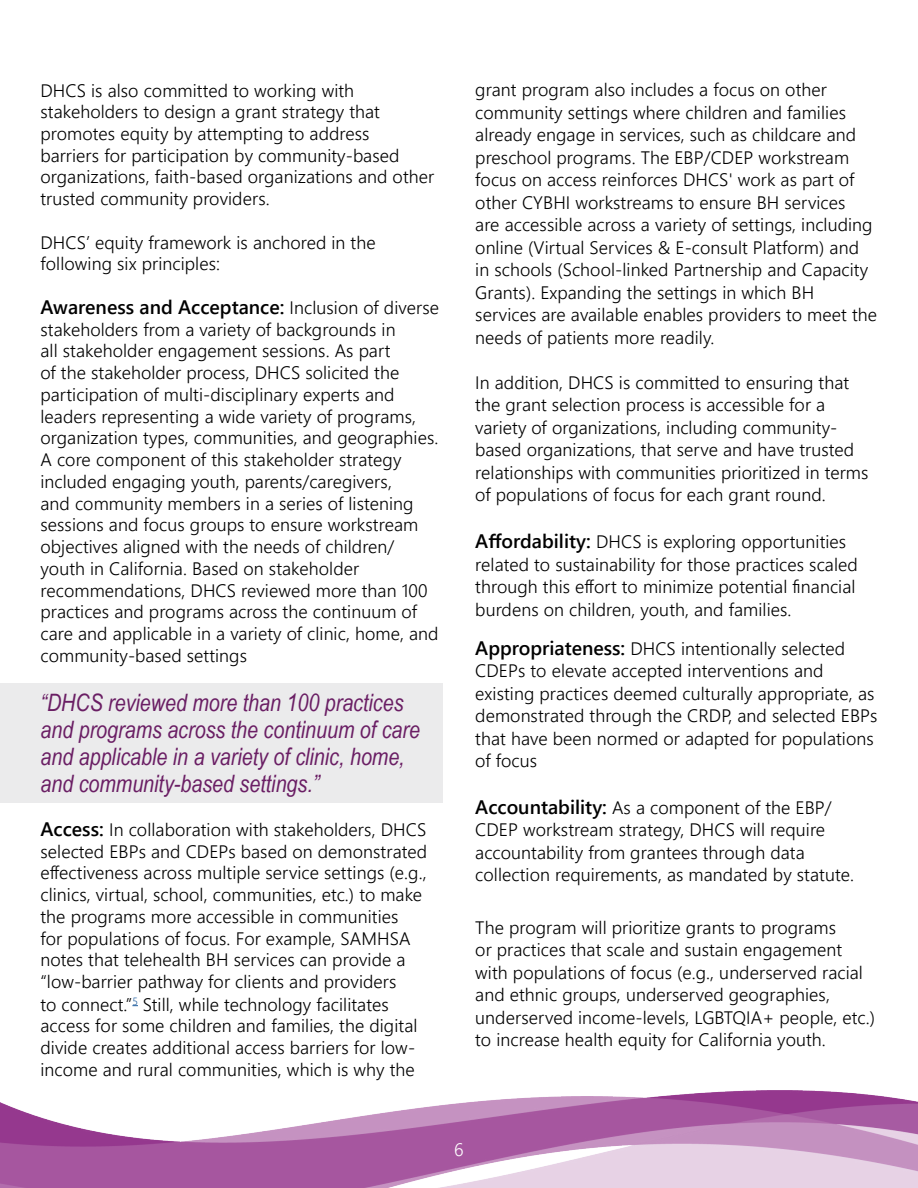
<style>
.page{position:relative;width:918px;height:1188px;background:#fff}
.page>*{position:absolute;margin:0;border:0;box-sizing:border-box;transform-origin:0 0}
.t1{font:italic 24px/27px "Arial Narrow";color:#6a1e64}
.t2{font:600 19.5px "Segoe UI";color:#000}
.t3{font:300 18px/21.8px "Segoe UI";letter-spacing:.005em;color:#000}
.t4{font:300 18px "Segoe UI";color:#fff}
.s1{font-weight:300;font-size:18px}
.s2{font-weight:600;font-size:19.5px}
</style>
<div class="page">
<img style="left:0;top:1091px;width:918px;height:97px">
<div style="left:0;top:683px;width:443px;height:120px;background:#ebebec"></div>
<p class="t3" style="left:40px;top:77px;width:395px">DHCS is also committed to working with stakeholders to design a grant strategy that promotes equity by attempting to address<br>barriers for participation by community-based organizations, faith-based organizations and other trusted community providers.</p>
<p class="t3" style="left:40px;top:230px;width:337px">DHCS’ equity framework is anchored in the following six principles:</p>
<h3 class="t2" style="left:40px;top:289px;width:400px">Awareness and Acceptance: <span class="s1">Inclusion of diverse</span></h3>
<p class="t3" style="left:41px;top:317px;width:400px">stakeholders from a variety of backgrounds in<br>all stakeholder engagement sessions. As part<br>of the stakeholder process, DHCS solicited the participation of multi-disciplinary experts and leaders representing a wide variety of programs, organization types, communities, and geographies.<br>A core component of this stakeholder strategy included engaging youth, parents/caregivers,<br>and community members in a series of listening sessions and focus groups to ensure workstream objectives aligned with the needs of children/ youth in California. Based on stakeholder recommendations, DHCS reviewed more than 100 practices and programs across the continuum of care and applicable in a variety of clinic, home, and community-based settings</p>
<p class="t1" style="left:40px;top:689px;width:381px">“DHCS reviewed more than 100 practices and programs across the continuum of care and applicable in a variety of clinic, home, and community-based settings.”</p>
<h3 class="t3" style="left:40px;top:817px;width:387px"><span class="s2">Access:</span> In collaboration with stakeholders, DHCS</h3>
<p class="t3" style="left:40px;top:839px;width:388px">selected EBPs and CDEPs based on demonstrated effectiveness across multiple service settings (e.g., clinics, virtual, school, communities, etc.) to make the programs more accessible in communities<br>for populations of focus. For example, SAMHSA notes that telehealth BH services can provide a “low-barrier pathway for clients and providers<br>to connect.”<sup>5</sup> Still, while technology facilitates access for some children and families, the digital divide creates additional access barriers for low&shy;income and rural communities, which is why the</p>
<p class="t3" style="left:475px;top:77px;width:403px;line-height:22.5px">grant program also includes a focus on other community settings where children and families already engage in services, such as childcare and preschool programs. The EBP/CDEP workstream focus on access reinforces DHCS' work as part of other CYBHI workstreams to ensure BH services<br>are accessible across a variety of settings, including online (Virtual Services &amp; E-consult Platform) and in schools (School-linked Partnership and Capacity Grants). Expanding the settings in which BH services are available enables providers to meet the needs of patients more readily.</p>
<p class="t3" style="left:475px;top:370px;width:395px;line-height:22.5px">In addition, DHCS is committed to ensuring that the grant selection process is accessible for a variety of organizations, including community&shy;based organizations, that serve and have trusted relationships with communities prioritized in terms of populations of focus for each grant round.</p>
<h3 class="t3" style="left:475px;top:529px;width:373px"><span class="s2">Affordability:</span> DHCS is exploring opportunities</h3>
<p class="t3" style="left:475px;top:551px;width:384px;line-height:22.5px">related to sustainability for those practices scaled through this effort to minimize potential financial burdens on children, youth, and families.</p>
<h3 class="t3" style="left:475px;top:635px;width:371px;line-height:22.5px"><span class="s2">Appropriateness:</span> DHCS intentionally selected<br>CDEPs to elevate accepted interventions and</h3>
<p class="t3" style="left:475px;top:680px;width:404px;line-height:22.5px">existing practices deemed culturally appropriate, as demonstrated through the CRDP, and selected EBPs that have been normed or adapted for populations of focus</p>
<h3 class="t3" style="left:475px;top:794px;width:358px;line-height:22.5px"><span class="s2">Accountability:</span> As a component of the EBP/<br>CDEP workstream strategy, DHCS will require</h3>
<p class="t3" style="left:475px;top:839px;width:380px;line-height:22.5px">accountability from grantees through data collection requirements, as mandated by statute.</p>
<p class="t3" style="left:475px;top:914px;width:401px;line-height:22.5px">The program will prioritize grants to programs<br>or practices that scale and sustain engagement with populations of focus (e.g., underserved racial and ethnic groups, underserved geographies, underserved income-levels, LGBTQIA+ people, etc.) to increase health equity for California youth.</p>
<p class="t4" style="left:454px;top:1132px;width:11px">6</p>
</div>
